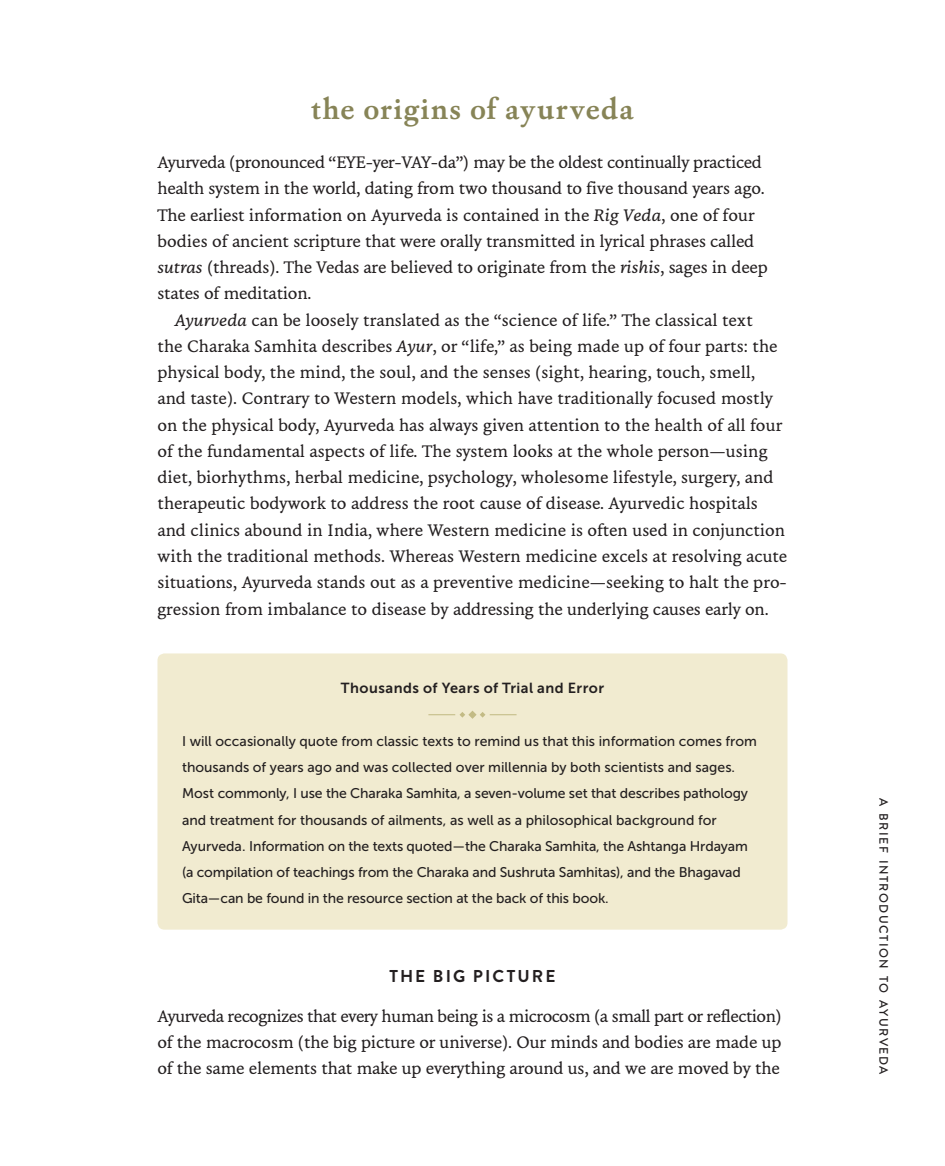
<style>
.page{position:relative;width:945px;height:1166px;background:#fff}
.page>*{position:absolute;margin:0;border:0;box-sizing:border-box;transform-origin:0 0}
.t1{font:700 28px "Ashbury";letter-spacing:.05em;color:#878457}
.t2{font:18.03px/26.2px "NCT Granite";letter-spacing:.01em;color:#231f20}
.t3{font:700 17.15px "Brandon Grotesque";letter-spacing:.12em;color:#231f20}
.t4{font:14.53px "Museo Sans 700";letter-spacing:.03em;color:#231f20}
.t5{font:14px/26.2px "Museo Sans 500";letter-spacing:-.01em;color:#231f20}
.t6{font:500 12.25px "Brandon Grotesque";letter-spacing:.115em;color:#231f20}
.s1{font-style:italic}
</style>
<div class="page">
<div style="left:158px;top:653px;width:630px;height:276px;background:#f1ebd0;border-radius:7px"></div>
<svg style="left:428px;top:710px;width:89px;height:9px"></svg>
<h1 class="t1" style="left:311px;top:91px;width:324px">the origins of ayurveda</h1>
<p class="t2" style="left:158px;top:149px;width:612px">Ayurveda (pronounced “EYE-yer-VAY-da”) may be the oldest continually practiced health system in the world, dating from two thousand to five thousand years ago.<br>The earliest information on Ayurveda is contained in the <span class="s1">Rig Veda</span>, one of four bodies of ancient scripture that were orally transmitted in lyrical phrases called <span class="s1">sutras</span> (threads). The Vedas are believed to originate from the <span class="s1">rishis</span>, sages in deep states of meditation.</p>
<p class="t2" style="left:158px;top:306px;width:631px;text-indent:18px"><span class="s1">Ayurveda</span> can be loosely translated as the “science of life.” The classical text<br>the Charaka Samhita describes <span class="s1">Ayur</span>, or “life,” as being made up of four parts: the physical body, the mind, the soul, and the senses (sight, hearing, touch, smell, and taste). Contrary to Western models, which have traditionally focused mostly on the physical body, Ayurveda has always given attention to the health of all four of the fundamental aspects of life. The system looks at the whole person—using diet, biorhythms, herbal medicine, psychology, wholesome lifestyle, surgery, and therapeutic bodywork to address the root cause of disease. Ayurvedic hospitals and clinics abound in India, where Western medicine is often used in conjunction with the traditional methods. Whereas Western medicine excels at resolving acute situations, Ayurveda stands out as a preventive medicine—seeking to halt the pro&shy;gression from imbalance to disease by addressing the underlying causes early on.</p>
<p class="t4" style="left:341px;top:680px;width:265px">Thousands of Years of Trial and Error</p>
<p class="t5" style="left:182px;top:728px;width:577px">I will occasionally quote from classic texts to remind us that this information comes from thousands of years ago and was collected over millennia by both scientists and sages.<br>Most commonly, I use the Charaka Samhita, a seven-volume set that describes pathology and treatment for thousands of ailments, as well as a philosophical background for Ayurveda. Information on the texts quoted—the Charaka Samhita, the Ashtanga Hrdayam (a compilation of teachings from the Charaka and Sushruta Samhitas), and the Bhagavad Gita—can be found in the resource section at the back of this book.</p>
<p class="t3" style="left:389px;top:964px;width:168px">THE BIG PICTURE</p>
<p class="t2" style="left:158px;top:1002px;width:626px;text-align:justify">Ayurveda recognizes that every human being is a microcosm (a small part or reflection) of the macrocosm (the big picture or universe). Our minds and bodies are made up of the same elements that make up everything around us, and we are moved by the</p>
<p class="t6" style="left:892px;top:798px;width:278px;rotate:90deg">A BRIEF INTRODUCTION TO AYURVEDA</p>
</div>
